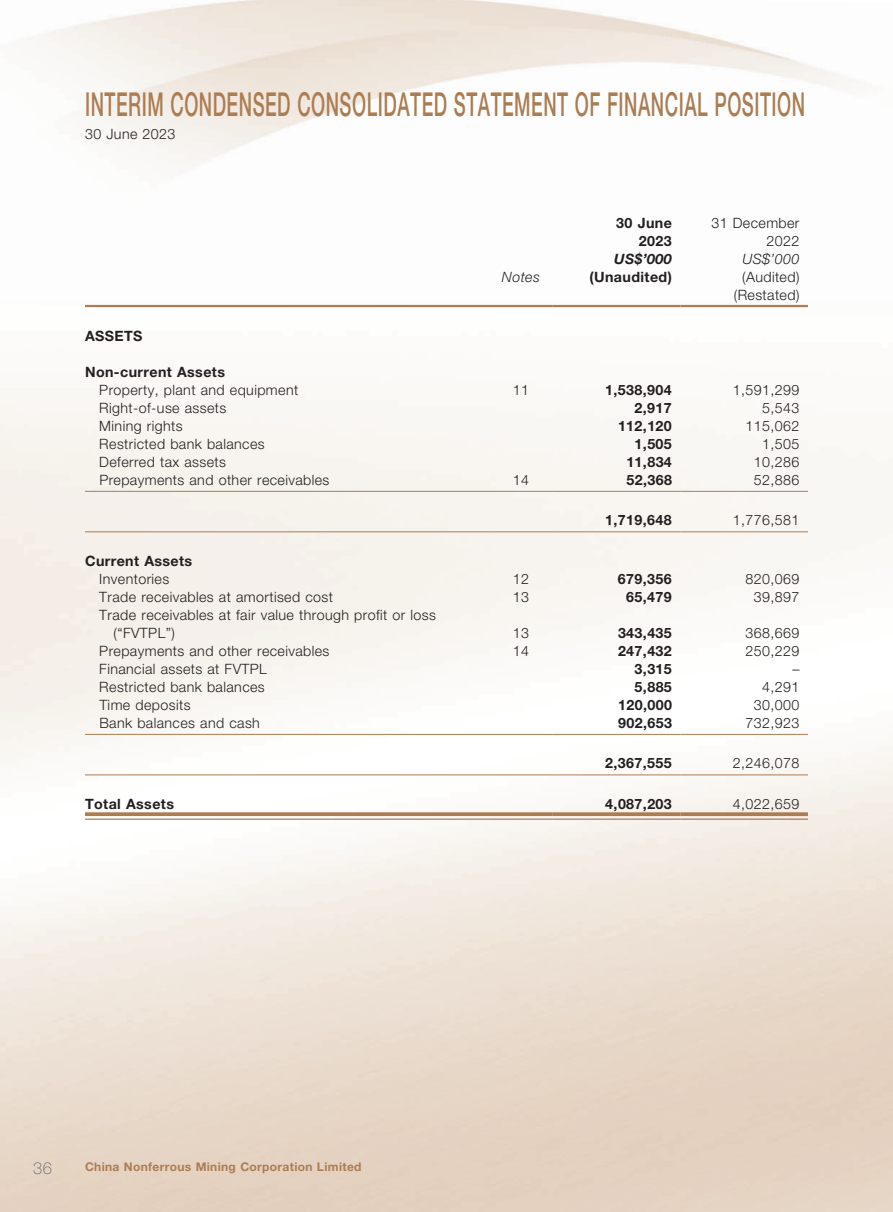
<style>
.page{position:relative;width:893px;height:1212px;background:#fff}
.page>*{position:absolute;margin:0;border:0;box-sizing:border-box;transform-origin:0 0}
.t1{font:500 33px "Helvetica Neue LT Std";letter-spacing:.03em;color:#ac7c52;scale:.56 1}
.t2{font:100 16.5px "Helvetica Neue LT Std";color:#636366}
.t3{font:300 14.25px/18px "Helvetica Neue LT Std";letter-spacing:.03em;color:#231f20;text-align:right}
.t4{font:700 14.25px/18px "Helvetica Neue LT Std";letter-spacing:.03em;color:#231f20;text-align:right}
.t5{font:italic 300 14.25px "Helvetica Neue LT Std";letter-spacing:.03em;color:#231f20}
.t6{font:italic 700 14.25px "Helvetica Neue LT Std";color:#231f20}
.t7{font:700 12px "Helvetica Neue LT Std";letter-spacing:.03em;color:#ac7c52}
</style>
<div class="page">
<hr style="left:85px;top:305px;width:404px;height:2px;background:#ac7c52">
<hr style="left:489px;top:305px;width:64px;height:2px;background:#ac7c52">
<hr style="left:553px;top:305px;width:127px;height:2px;background:#ac7c52">
<hr style="left:680px;top:305px;width:128px;height:2px;background:#ac7c52">
<hr style="left:85px;top:491px;width:404px;height:1px;background:#ac7c52">
<hr style="left:489px;top:491px;width:64px;height:1px;background:#ac7c52">
<hr style="left:553px;top:491px;width:127px;height:1px;background:#ac7c52">
<hr style="left:680px;top:491px;width:128px;height:1px;background:#ac7c52">
<hr style="left:85px;top:531px;width:404px;height:1px;background:#ac7c52">
<hr style="left:489px;top:531px;width:64px;height:1px;background:#ac7c52">
<hr style="left:553px;top:531px;width:127px;height:1px;background:#ac7c52">
<hr style="left:680px;top:531px;width:128px;height:1px;background:#ac7c52">
<hr style="left:85px;top:734px;width:404px;height:1px;background:#ac7c52">
<hr style="left:489px;top:734px;width:64px;height:1px;background:#ac7c52">
<hr style="left:553px;top:734px;width:127px;height:1px;background:#ac7c52">
<hr style="left:680px;top:734px;width:128px;height:1px;background:#ac7c52">
<hr style="left:85px;top:774px;width:404px;height:1px;background:#ac7c52">
<hr style="left:489px;top:774px;width:64px;height:1px;background:#ac7c52">
<hr style="left:553px;top:774px;width:127px;height:1px;background:#ac7c52">
<hr style="left:680px;top:774px;width:128px;height:1px;background:#ac7c52">
<svg style="left:85px;top:812px;width:404px;height:4px;background:#b2855e"></svg>
<hr style="left:85px;top:818px;width:404px;height:2px;background:#ac7c52">
<svg style="left:489px;top:812px;width:64px;height:4px"></svg>
<hr style="left:489px;top:818px;width:64px;height:2px;background:#ac7c52">
<svg style="left:553px;top:812px;width:127px;height:4px"></svg>
<hr style="left:553px;top:818px;width:127px;height:2px;background:#ac7c52">
<svg style="left:680px;top:812px;width:128px;height:4px"></svg>
<hr style="left:680px;top:818px;width:128px;height:2px;background:#ac7c52">
<h1 class="t1" style="left:85px;top:84px;width:1287px">INTERIM CONDENSED CONSOLIDATED STATEMENT OF FINANCIAL POSITION</h1>
<p class="t3" style="left:85px;top:125px;width:92px">30 June 2023</p>
<p class="t4" style="left:616px;top:214px;width:57px">30 June<br>2023</p>
<p class="t3" style="left:711px;top:214px;width:90px">31 December<br>2022</p>
<p class="t6" style="left:614px;top:250px;width:59px">US$’000</p>
<p class="t5" style="left:742px;top:251px;width:59px">US$’000</p>
<p class="t5" style="left:502px;top:269px;width:40px">Notes</p>
<p class="t4" style="left:589px;top:268px;width:84px">(Unaudited)</p>
<p class="t3" style="left:734px;top:268px;width:67px;text-align:center">(Audited) (Restated)</p>
<p class="t4" style="left:85px;top:326px;width:59px">ASSETS</p>
<p class="t4" style="left:85px;top:362px;width:141px">Non-current Assets</p>
<p class="t3" style="left:99px;top:380px;width:200px">Property, plant and equipment</p>
<p class="t3" style="left:513px;top:380px;width:18px">11</p>
<p class="t4" style="left:605px;top:380px;width:68px">1,538,904</p>
<p class="t3" style="left:733px;top:380px;width:68px">1,591,299</p>
<p class="t3" style="left:99px;top:398px;width:129px">Right-of-use assets</p>
<p class="t4" style="left:635px;top:398px;width:39px">2,917</p>
<p class="t3" style="left:762px;top:398px;width:39px">5,543</p>
<p class="t3" style="left:99px;top:416px;width:85px">Mining rights</p>
<p class="t4" style="left:618px;top:416px;width:55px">112,120</p>
<p class="t3" style="left:746px;top:416px;width:55px">115,062</p>
<p class="t3" style="left:99px;top:434px;width:167px">Restricted bank balances</p>
<p class="t4" style="left:635px;top:434px;width:39px">1,505</p>
<p class="t3" style="left:762px;top:434px;width:39px">1,505</p>
<p class="t3" style="left:99px;top:452px;width:128px">Deferred tax assets</p>
<p class="t4" style="left:626px;top:452px;width:47px">11,834</p>
<p class="t3" style="left:754px;top:452px;width:47px">10,286</p>
<p class="t3" style="left:99px;top:470px;width:232px">Prepayments and other receivables</p>
<p class="t3" style="left:513px;top:470px;width:18px">14</p>
<p class="t4" style="left:626px;top:470px;width:47px">52,368</p>
<p class="t3" style="left:754px;top:470px;width:47px">52,886</p>
<p class="t4" style="left:605px;top:511px;width:68px">1,719,648</p>
<p class="t3" style="left:733px;top:511px;width:68px">1,776,581</p>
<p class="t4" style="left:85px;top:551px;width:109px">Current Assets</p>
<p class="t3" style="left:99px;top:569px;width:71px">Inventories</p>
<p class="t3" style="left:513px;top:569px;width:18px">12</p>
<p class="t4" style="left:618px;top:569px;width:55px">679,356</p>
<p class="t3" style="left:745px;top:569px;width:55px">820,069</p>
<p class="t3" style="left:99px;top:587px;width:235px">Trade receivables at amortised cost</p>
<p class="t3" style="left:513px;top:587px;width:18px">13</p>
<p class="t4" style="left:626px;top:587px;width:47px">65,479</p>
<p class="t3" style="left:754px;top:587px;width:47px">39,897</p>
<p class="t3" style="left:114px;top:605px;width:324px;text-align:left;text-indent:-14px">Trade receivables at fair value through profit or loss (“FVTPL”)</p>
<p class="t3" style="left:513px;top:623px;width:18px">13</p>
<p class="t4" style="left:618px;top:623px;width:55px">343,435</p>
<p class="t3" style="left:746px;top:623px;width:55px">368,669</p>
<p class="t3" style="left:99px;top:641px;width:232px">Prepayments and other receivables</p>
<p class="t3" style="left:513px;top:641px;width:18px">14</p>
<p class="t4" style="left:618px;top:641px;width:55px">247,432</p>
<p class="t3" style="left:746px;top:641px;width:55px">250,229</p>
<p class="t3" style="left:99px;top:659px;width:169px">Financial assets at FVTPL</p>
<p class="t4" style="left:635px;top:659px;width:39px">3,315</p>
<p class="t3" style="left:792px;top:659px;width:9px">–</p>
<p class="t3" style="left:99px;top:677px;width:167px">Restricted bank balances</p>
<p class="t4" style="left:635px;top:677px;width:39px">5,885</p>
<p class="t3" style="left:762px;top:677px;width:39px">4,291</p>
<p class="t3" style="left:99px;top:695px;width:93px">Time deposits</p>
<p class="t4" style="left:618px;top:695px;width:55px">120,000</p>
<p class="t3" style="left:754px;top:695px;width:47px">30,000</p>
<p class="t3" style="left:99px;top:713px;width:162px">Bank balances and cash</p>
<p class="t4" style="left:618px;top:713px;width:55px">902,653</p>
<p class="t3" style="left:746px;top:713px;width:55px">732,923</p>
<p class="t4" style="left:605px;top:754px;width:68px">2,367,555</p>
<p class="t3" style="left:733px;top:754px;width:68px">2,246,078</p>
<p class="t4" style="left:85px;top:794px;width:90px">Total Assets</p>
<p class="t4" style="left:605px;top:794px;width:68px">4,087,203</p>
<p class="t3" style="left:733px;top:794px;width:68px">4,022,659</p>
<p class="t2" style="left:33px;top:1159px;width:20px">36</p>
<p class="t7" style="left:85px;top:1159px;width:278px">China Nonferrous Mining Corporation Limited</p>
</div>
